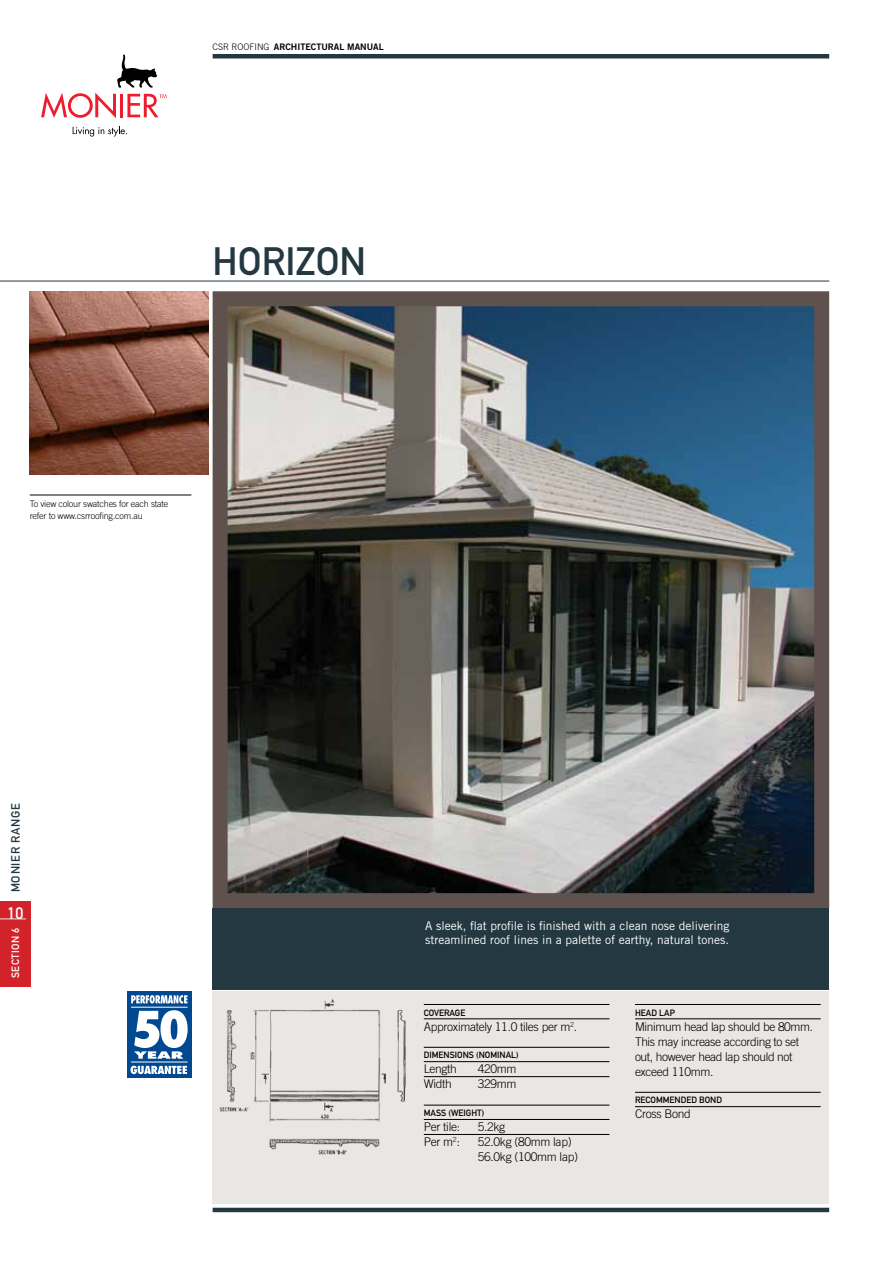
<style>
.page{position:relative;width:893px;height:1263px;background:#fff}
.page>*{position:absolute;margin:0;border:0;box-sizing:border-box;transform-origin:0 0}
.t1{font:39px "DIN Mittelschrift";color:#243842}
.t2{font:16.5px "DIN Mittelschrift";color:#fff}
.t3{font:300 12px/15px "Trade Gothic";letter-spacing:-.03em;color:#000}
.t4{font:12px/14.4px "Trade Gothic";color:#fff}
.t5{font:12px "DIN Mittelschrift";letter-spacing:.06em;color:#243842}
.t6{font:10.5px "DIN Mittelschrift";color:#fff}
.t7{font:9px "DIN Mittelschrift";color:#000}
.t8{font:300 9px/12px "Trade Gothic";letter-spacing:-.02em;color:#000}
.t9{font:9px "Trade Gothic Bold Two";color:#000}
.s1{font-family:"Trade Gothic";font-weight:300}
</style>
<div class="page">
<svg style="left:73px;top:126px;width:54px;height:11px"></svg>
<svg style="left:41px;top:54px;width:126px;height:64px"></svg>
<div style="left:213px;top:54px;width:616px;height:5px;background:#243842"></div>
<hr style="left:0;top:281px;width:829px;height:1px;background:#243842">
<div style="left:127px;top:991px;width:64px;height:87px;background:#004990"></div>
<svg style="left:134px;top:1010px;width:54px;height:49px"></svg>
<svg style="left:131px;top:995px;width:57px;height:8px"></svg>
<svg style="left:131px;top:1066px;width:56px;height:8px"></svg>
<hr style="left:131px;top:1062px;width:57px;height:1px;background:#fff">
<hr style="left:131px;top:1007px;width:57px;height:1px;background:#fff">
<div style="left:213px;top:991px;width:616px;height:212px;background:#eae6e3"></div>
<hr style="left:213px;top:1208px;width:616px;height:4px;background:#243842">
<div style="left:0;top:901px;width:30px;height:85px;background:#d2232a"></div>
<svg style="left:0;top:919px;width:26px;height:1px"></svg>
<svg style="left:205px;top:291px;width:625px;height:625px;background:#5e6466"></svg>
<div style="left:213px;top:908px;width:616px;height:81px;background:#243842"></div>
<img style="left:30px;top:292px;width:178px;height:182px">
<hr style="left:424px;top:1004px;width:185px;height:1px;background:#000">
<hr style="left:424px;top:1018px;width:185px;height:1px;background:#000">
<hr style="left:424px;top:1047px;width:185px;height:1px;background:#000">
<hr style="left:424px;top:1061px;width:185px;height:1px;background:#000">
<hr style="left:424px;top:1076px;width:185px;height:1px;background:#000">
<hr style="left:424px;top:1105px;width:185px;height:1px;background:#000">
<hr style="left:424px;top:1119px;width:185px;height:1px;background:#000">
<hr style="left:424px;top:1134px;width:185px;height:1px;background:#000">
<hr style="left:635px;top:1004px;width:186px;height:1px;background:#000">
<hr style="left:635px;top:1018px;width:186px;height:1px;background:#000">
<hr style="left:635px;top:1092px;width:186px;height:1px;background:#000">
<hr style="left:635px;top:1106px;width:186px;height:1px;background:#000">
<img style="left:219px;top:1010px;width:30px;height:102px">
<img style="left:250px;top:999px;width:136px;height:156px">
<img style="left:397px;top:1010px;width:9px;height:92px">
<svg style="left:261px;top:1079px;width:3px;height:5px"></svg>
<hr style="left:30px;top:495px;width:161px;height:1px;background:#000">
<p class="t9" style="left:213px;top:41px;width:173px"><span class="s1">CSR ROOFING</span> ARCHITECTURAL MANUAL</p>
<h1 class="t1" style="left:213px;top:239px;width:127px">HORIZON</h1>
<p class="t8" style="left:30px;top:497px;width:140px">To view colour swatches for each state refer to www.csrroofing.com.au</p>
<p class="t5" style="left:9px;top:892px;width:90px;rotate:-90deg">MONIER RANGE</p>
<h2 class="t2" style="left:7px;top:903px;width:17px">10</h2>
<p class="t6" style="left:9px;top:978px;width:52px;rotate:-90deg">SECTION 6</p>
<p class="t4" style="left:425px;top:918px;width:306px">A sleek, flat profile is finished with a clean nose delivering streamlined roof lines in a palette of earthy, natural tones.</p>
<p class="t7" style="left:424px;top:1007px;width:27px">COVERAG</p>
<p class="t7" style="left:460px;top:1007px;width:7px">E</p>
<p class="t3" style="left:424px;top:1018px;width:155px">Approximately 11.0 tiles per m <sup>2</sup>.</p>
<p class="t7" style="left:424px;top:1050px;width:96px">DIM ENSIONS (NOMI NAL)</p>
<p class="t3" style="left:424px;top:1061px;width:35px">Length</p>
<p class="t3" style="left:478px;top:1061px;width:40px">420mm</p>
<p class="t3" style="left:424px;top:1076px;width:30px">Width</p>
<p class="t3" style="left:478px;top:1076px;width:40px">329mm</p>
<p class="t7" style="left:424px;top:1108px;width:62px">MASS (WEIGHT)</p>
<p class="t3" style="left:424px;top:1119px;width:38px">Per tile:</p>
<p class="t3" style="left:478px;top:1119px;width:29px">5.2kg</p>
<p class="t3" style="left:424px;top:1134px;width:38px">Per m<sup>2</sup>:</p>
<p class="t3" style="left:478px;top:1134px;width:102px">52.0kg (80mm lap)<br>56.0kg (100mm lap)</p>
<p class="t7" style="left:635px;top:1007px;width:36px">HEAD LAP</p>
<p class="t3" style="left:635px;top:1018px;width:180px">Minimum head lap should be 80mm.<br>This may increase according to set out, however head lap should not exceed 110mm.</p>
<p class="t7" style="left:635px;top:1095px;width:87px">RECOMM ENDED BOND</p>
<p class="t3" style="left:635px;top:1106px;width:57px">Cross Bond</p>
</div>
